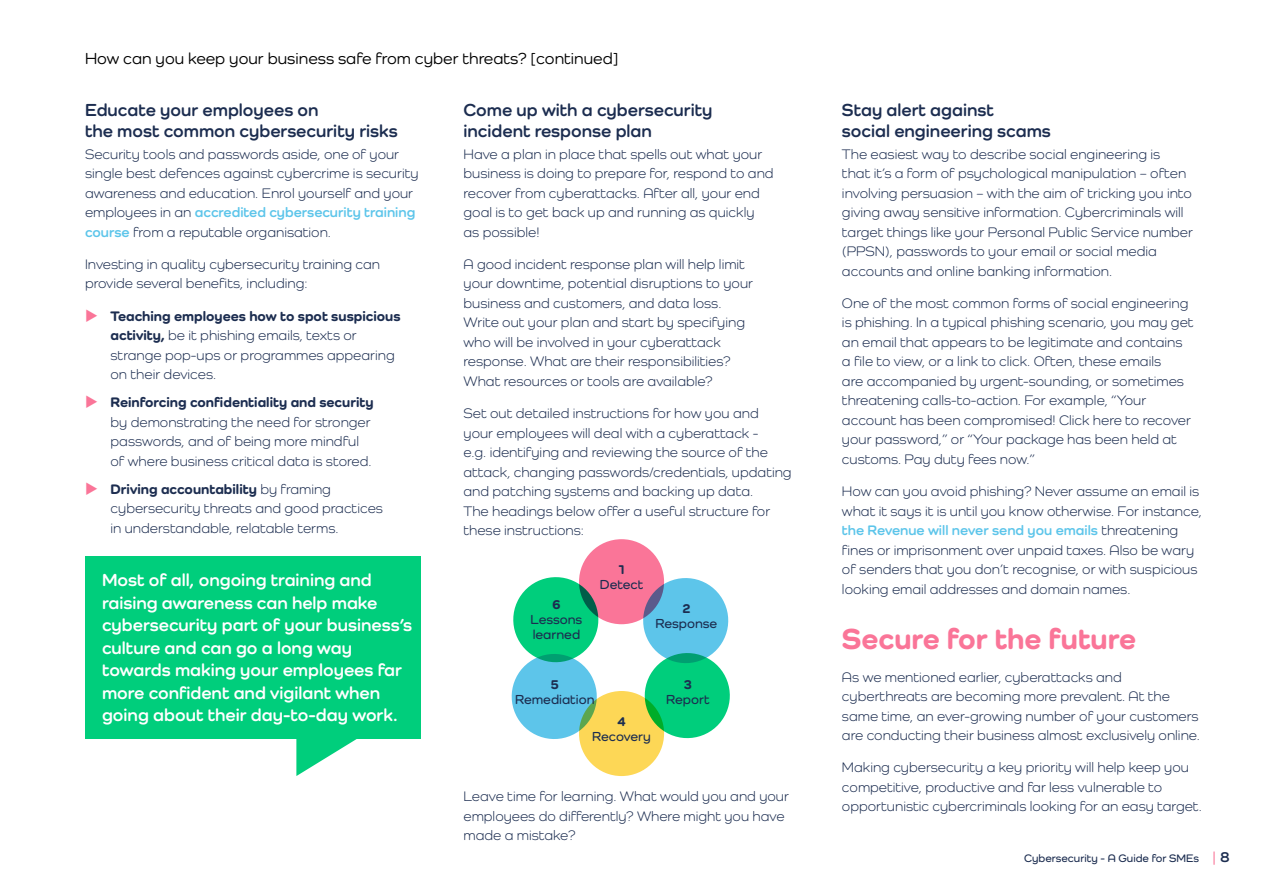
<style>
.page{position:relative;width:1263px;height:893px;background:#fff}
.page>*{position:absolute;margin:0;border:0;box-sizing:border-box;transform-origin:0 0}
.t1{font:800 30px "Como";color:#fa7598}
.t2{font:700 18px/22.5px "Como";color:#fff}
.t3{font:700 18px/21px "Como";color:#1c2d50}
.t4{font:500 16.5px "Como";color:#000}
.t5{font:14.25px/19.5px "Como";color:#1c2d50}
.t6{font:600 13.5px/15px "Como";color:#1c2d50}
.t7{font:800 13.5px "Como";color:#1c2d50}
.t8{font:600 11.25px "Como";color:#1c2d50}
.s1{font-weight:700;color:#5dc5ea}
.s2{color:#fa7598}
.s3{font-weight:800}
.s4{font-size:15px;color:#fa7598}
.s5{font-weight:700;font-size:15px}
</style>
<div class="page">
<div style="left:85px;top:556px;width:336px;height:182px;background:#00ce7c"></div>
<svg style="left:296px;top:738px;width:80px;height:38px"></svg>
<div style="left:579px;top:691px;width:85px;height:85px;background:#fdd756;border-radius:50%"></div>
<svg style="left:637px;top:573px;width:93px;height:171px"></svg>
<div style="left:579px;top:539px;width:85px;height:85px;background:#fa7598;border-radius:50%"></div>
<svg style="left:511px;top:571px;width:93px;height:174px"></svg>
<p class="t4" style="left:85px;top:48px;width:535px">How can you keep your business safe from cyber threats? [continued]</p>
<p class="t3" style="left:85px;top:99px;width:314px">Educate your employees on<br>the most common cybersecurity risks</p>
<p class="t5" style="left:85px;top:144px;width:335px">Security tools and passwords aside, one of your single best defences against cybercrime is security awareness and education. Enrol yourself and your employees in an <span class="s1">accredited cybersecurity training course</span> from a reputable organisation.</p>
<p class="t5" style="left:85px;top:254px;width:297px">Investing in quality cybersecurity training can provide several benefits, including:</p>
<p class="t5" style="left:111px;top:306px;width:291px;text-indent:-26px"><span class="s2">◆</span> <span class="s3">Teaching employees how to spot suspicious activity,</span> be it phishing emails, texts or strange pop-ups or programmes appearing on their devices.</p>
<p class="t5" style="left:111px;top:392px;width:265px;text-indent:-26px"><span class="s2">◆</span> <span class="s3">Reinforcing confidentiality and security </span>by demonstrating the need for stronger passwords, and of being more mindful of where business critical data is stored.</p>
<p class="t5" style="left:111px;top:479px;width:274px;text-indent:-26px"><span class="s2">◆</span> <span class="s3">Driving accountability</span> by framing cybersecurity threats and good practices in understandable, relatable terms.</p>
<p class="t2" style="left:102px;top:569px;width:312px">Most of all, ongoing training and raising awareness can help make cybersecurity part of your business’s culture and can go a long way towards making your employees far more confident and vigilant when going about their day-to-day work.</p>
<p class="t3" style="left:463px;top:99px;width:251px">Come up with a cybersecurity incident response plan</p>
<p class="t5" style="left:463px;top:144px;width:312px">Have a plan in place that spells out what your business is doing to prepare for, respond to and recover from cyberattacks. After all, your end goal is to get back up and running as quickly as possible!</p>
<p class="t5" style="left:463px;top:254px;width:291px">A good incident response plan will help limit your downtime, potential disruptions to your business and customers, and data loss.<br>Write out your plan and start by specifying who will be involved in your cyberattack response. What are their responsibilities?<br>What resources or tools are available?</p>
<p class="t5" style="left:463px;top:403px;width:330px">Set out detailed instructions for how you and your employees will deal with a cyberattack -<br>e.g. identifying and reviewing the source of the attack, changing passwords/credentials, updating and patching systems and backing up data.<br>The headings below offer a useful structure for these instructions:</p>
<p class="t7" style="left:552px;top:596px;width:10px">6</p>
<p class="t6" style="left:531px;top:612px;width:53px">Lessons learned</p>
<p class="t7" style="left:617px;top:561px;width:10px">1</p>
<p class="t6" style="left:600px;top:577px;width:45px">Detect</p>
<p class="t7" style="left:682px;top:600px;width:10px">2</p>
<p class="t6" style="left:655px;top:616px;width:63px">Response</p>
<p class="t7" style="left:550px;top:676px;width:10px">5</p>
<p class="t6" style="left:515px;top:691px;width:81px">Remediation</p>
<p class="t7" style="left:683px;top:676px;width:10px">3</p>
<p class="t6" style="left:666px;top:691px;width:45px">Report</p>
<p class="t7" style="left:617px;top:713px;width:10px">4</p>
<p class="t6" style="left:592px;top:728px;width:60px">Recovery</p>
<p class="t5" style="left:463px;top:786px;width:327px">Leave time for learning. What would you and your employees do differently? Where might you have made a mistake?</p>
<p class="t3" style="left:842px;top:99px;width:210px">Stay alert against<br>social engineering scams</p>
<p class="t5" style="left:842px;top:144px;width:353px">The easiest way to describe social engineering is<br>that it’s a form of psychological manipulation – often involving persuasion – with the aim of tricking you into giving away sensitive information. Cybercriminals will target things like your Personal Public Service number (PPSN), passwords to your email or social media accounts and online banking information.</p>
<p class="t5" style="left:842px;top:293px;width:353px">One of the most common forms of social engineering is phishing. In a typical phishing scenario, you may get an email that appears to be legitimate and contains a file to view, or a link to click. Often, these emails<br>are accompanied by urgent-sounding, or sometimes threatening calls-to-action. For example, “Your account has been compromised! Click here to recover your password,” or “Your package has been held at customs. Pay duty fees now.”</p>
<p class="t5" style="left:842px;top:481px;width:361px">How can you avoid phishing? Never assume an email is what it says it is until you know otherwise. For instance, <span class="s1">the Revenue will never send you emails</span> threatening fines or imprisonment over unpaid taxes. Also be wary of senders that you don’t recognise, or with suspicious looking email addresses and domain names.</p>
<h1 class="t1" style="left:842px;top:621px;width:295px">Secure for the future</h1>
<p class="t5" style="left:842px;top:667px;width:360px">As we mentioned earlier, cyberattacks and cyberthreats are becoming more prevalent. At the same time, an ever-growing number of your customers are conducting their business almost exclusively online.</p>
<p class="t5" style="left:842px;top:758px;width:361px">Making cybersecurity a key priority will help keep you competitive, productive and far less vulnerable to opportunistic cybercriminals looking for an easy target.</p>
<p class="t8" style="left:1024px;top:851px;width:207px">Cybersecurity - A Guide for SMEs <span class="s4">|</span> <span class="s5">8</span></p>
</div>
